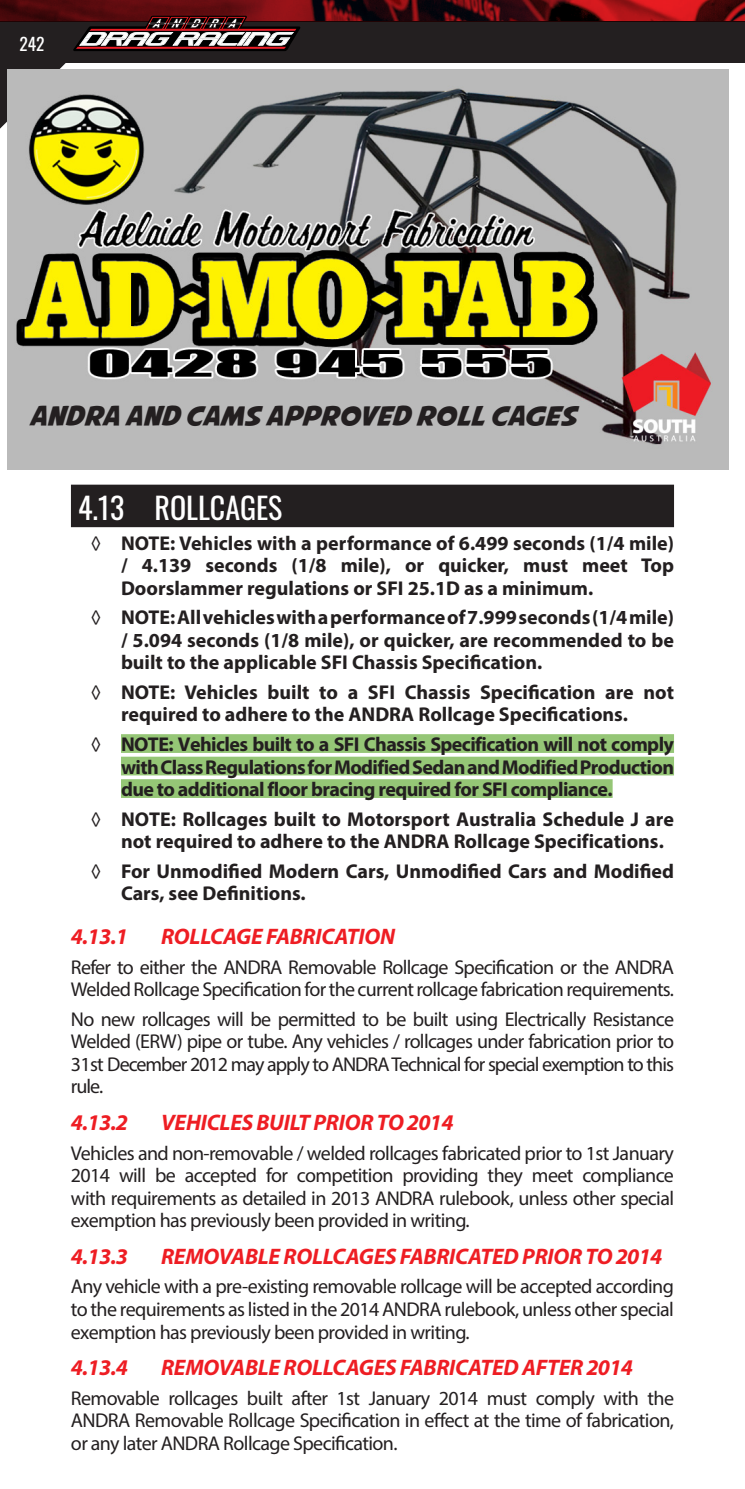
<style>
.page{position:relative;width:745px;height:1489px;background:#fff}
.page>*{position:absolute;margin:0;border:0;box-sizing:border-box;transform-origin:0 0}
.t1{font:30px "Oswald";color:#fff}
.t2{font:27px "Avengeance Mightiest Avenger";letter-spacing:-.01em;color:#231f20;scale:1.04 1}
.t3{font:italic 700 22.5px "Myriad Pro";letter-spacing:-.01em;color:#ee1d23}
.BODY_COPY{font:20px/22.5px "Myriad Pro";letter-spacing:-.035em;color:#231f20;text-align:justify}
.t4{font:700 20px/22.5px "Myriad Pro";color:#231f20;text-align:justify}
.t5{font:17.5px "Oswald";color:#fff}
.s1{font-weight:400}
</style>
<div class="page">
<div style="left:0;top:0;width:744px;height:63px;background:#231f20"></div>
<svg style="left:0;top:0;width:744px;height:21px;background:#5f0c10"></svg>
<div style="left:71px;top:484px;width:602px;height:43px;background:#231f20"></div>
<div style="left:121px;top:734px;width:552px;height:19px;background:#95c676"></div>
<div style="left:121px;top:756px;width:552px;height:19px;background:#95c676"></div>
<div style="left:121px;top:779px;width:491px;height:19px;background:#95c676"></div>
<img style="left:7px;top:70px;width:721px;height:399px">
<svg style="left:0;top:15px;width:300px;height:135px"></svg>
<p class="t5" style="left:19px;top:29px;width:27px">242</p>
<p class="t2" style="left:29px;top:404px;width:527px">ANDRA AND CAMS APPROVED ROLL CAGES</p>
<p class="t1" style="left:78px;top:480px;width:206px">4.13 ROLLCAGES</p>
<p class="t4" style="left:121px;top:531px;width:554px;text-indent:-30px"><span class="s1">◊</span> NOTE: Vehicles with a performance of 6.499 seconds (1/4 mile) / 4.139 seconds (1/8 mile), or quicker, must meet Top Doorslammer regulations or SFI 25.1D as a minimum.</p>
<p class="t4" style="left:121px;top:605px;width:554px;text-indent:-30px"><span class="s1">◊</span> NOTE: All vehicles with a performance of 7.999 seconds (1/4 mile) / 5.094 seconds (1/8 mile), or quicker, are recommended to be built to the applicable SFI Chassis Specification.</p>
<p class="t4" style="left:121px;top:680px;width:554px;text-indent:-30px"><span class="s1">◊</span> NOTE: Vehicles built to a SFI Chassis Specification are not required to adhere to the ANDRA Rollcage Specifications.</p>
<p class="t4" style="left:121px;top:732px;width:554px;text-indent:-30px"><span class="s1">◊</span> NOTE: Vehicles built to a SFI Chassis Specification will not comply with Class Regulations for Modified Sedan and Modified Production due to additional floor bracing required for SFI compliance.</p>
<p class="t4" style="left:121px;top:807px;width:554px;text-indent:-30px"><span class="s1">◊</span> NOTE: Rollcages built to Motorsport Australia Schedule J are not required to adhere to the ANDRA Rollcage Specifications.</p>
<p class="t4" style="left:121px;top:859px;width:554px;text-indent:-30px"><span class="s1">◊</span> For Unmodified Modern Cars, Unmodified Cars and Modified<br>Cars, see Definitions.</p>
<p class="t3" style="left:71px;top:921px;width:59px">4.13.1</p>
<p class="t3" style="left:161px;top:921px;width:235px">ROLLCAGE FABRICATION</p>
<p class="BODY_COPY" style="left:71px;top:955px;width:604px">Refer to either the ANDRA Removable Rollcage Specification or the ANDRA<br>Welded Rollcage Specification for the current rollcage fabrication requirements.</p>
<p class="BODY_COPY" style="left:71px;top:1007px;width:604px">No new rollcages will be permitted to be built using Electrically Resistance Welded (ERW) pipe or tube. Any vehicles / rollcages under fabrication prior to 31st December 2012 may apply to ANDRA Technical for special exemption to this rule.</p>
<p class="t3" style="left:71px;top:1107px;width:59px">4.13.2</p>
<p class="t3" style="left:161px;top:1107px;width:294px">VEHICLES BUILT PRIOR TO 2014</p>
<p class="BODY_COPY" style="left:71px;top:1141px;width:604px">Vehicles and non-removable / welded rollcages fabricated prior to 1st January 2014 will be accepted for competition providing they meet compliance with requirements as detailed in 2013 ANDRA rulebook, unless other special exemption has previously been provided in writing.</p>
<p class="t3" style="left:71px;top:1241px;width:59px">4.13.3</p>
<p class="t3" style="left:161px;top:1241px;width:502px">REMOVABLE ROLLCAGES FABRICATED PRIOR TO 2014</p>
<p class="BODY_COPY" style="left:71px;top:1275px;width:604px">Any vehicle with a pre-existing removable rollcage will be accepted according to the requirements as listed in the 2014 ANDRA rulebook, unless other special exemption has previously been provided in writing.</p>
<p class="t3" style="left:71px;top:1352px;width:59px">4.13.4</p>
<p class="t3" style="left:161px;top:1352px;width:473px">REMOVABLE ROLLCAGES FABRICATED AFTER 2014</p>
<p class="BODY_COPY" style="left:71px;top:1386px;width:604px">Removable rollcages built after 1st January 2014 must comply with the ANDRA Removable Rollcage Specification in effect at the time of fabrication, or any later ANDRA Rollcage Specification.</p>
</div>
